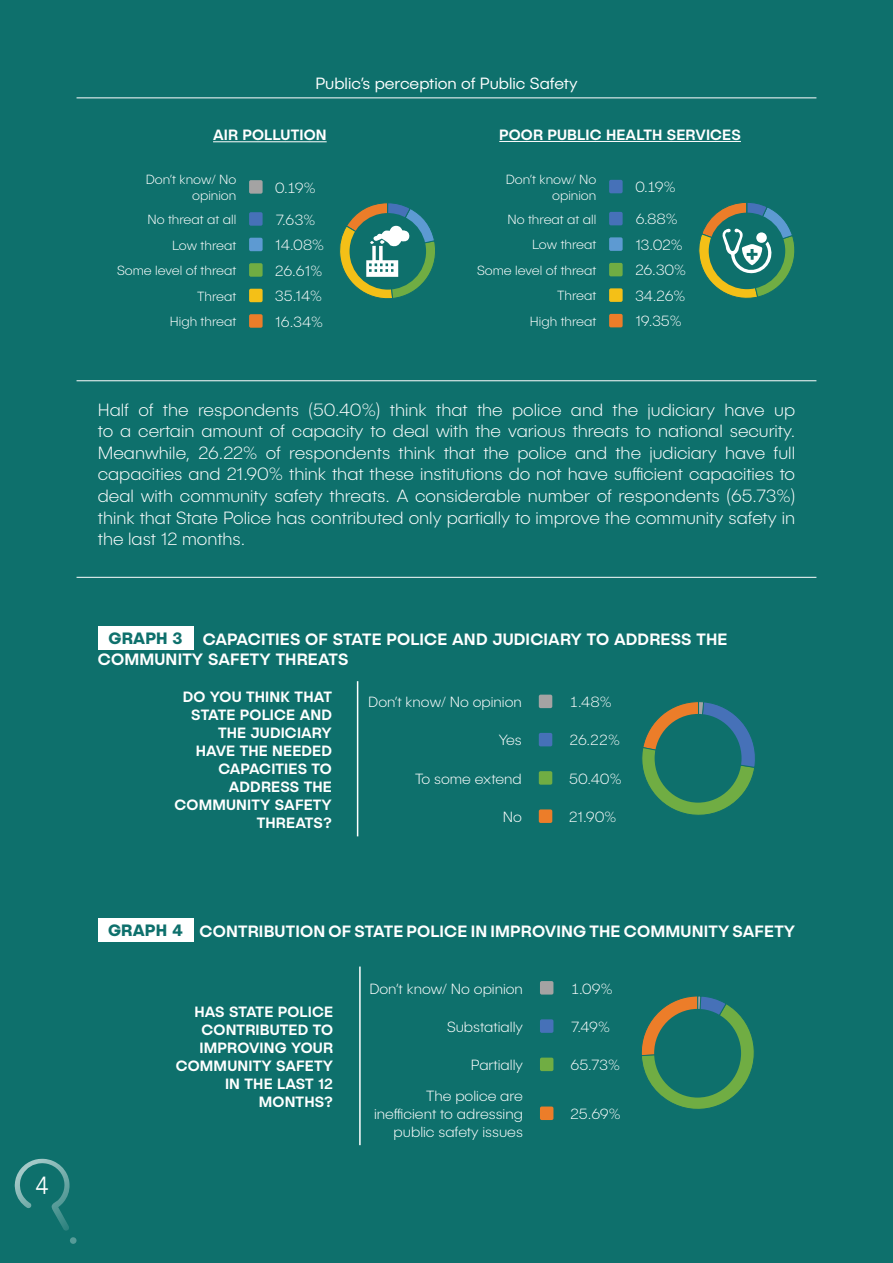
<style>
.page{position:relative;width:893px;height:1263px;background:#0e706c}
.page>*{position:absolute;margin:0;border:0;box-sizing:border-box;transform-origin:0 0}
.t1{font:300 25.2px "Publica Sans";color:#fff;scale:.83 1}
.t2{font:200 18px/21.6px "Publica Sans";color:#fff;text-align:justify}
.t3{font:500 16.5px/19.8px "Publica Sans";letter-spacing:.01em;color:#fff}
.t4{font:300 16.5px "Publica Sans";color:#fff}
.t5{font:700 16.5px "Publica Sans";letter-spacing:.01em;color:#0e706c}
.t6{font:200 15px/18px "Publica Sans";color:#fff;text-align:right}
.t7{font:500 15px/18px "Publica Sans";letter-spacing:.01em;color:#fff;text-align:right}
.t8{font:200 13.5px/16.2px "Publica Sans";color:#fff;text-align:right}
</style>
<div class="page">
<hr style="left:213px;top:141px;width:114px;height:1px;background:#fff">
<div style="left:249px;top:180px;width:14px;height:14px;background:#a4a3a3;border-radius:2px"></div>
<div style="left:249px;top:212px;width:14px;height:14px;background:#4671b8;border-radius:2px"></div>
<div style="left:249px;top:238px;width:14px;height:13px;background:#5d9ad2;border-radius:2px"></div>
<div style="left:249px;top:263px;width:14px;height:14px;background:#70ad43;border-radius:2px"></div>
<div style="left:249px;top:289px;width:14px;height:13px;background:#f4c017;border-radius:2px"></div>
<div style="left:249px;top:314px;width:14px;height:14px;background:#ec7d29;border-radius:2px"></div>
<svg style="left:339px;top:202px;width:96px;height:97px"></svg>
<hr style="left:499px;top:141px;width:242px;height:1px;background:#fff">
<div style="left:609px;top:180px;width:14px;height:13px;background:#4671b8;border-radius:2px"></div>
<div style="left:609px;top:212px;width:14px;height:13px;background:#4671b8;border-radius:2px"></div>
<div style="left:609px;top:237px;width:14px;height:14px;background:#5d9ad2;border-radius:2px"></div>
<div style="left:609px;top:263px;width:14px;height:13px;background:#70ad43;border-radius:2px"></div>
<div style="left:609px;top:288px;width:14px;height:14px;background:#f4c017;border-radius:2px"></div>
<div style="left:609px;top:314px;width:14px;height:13px;background:#ec7d29;border-radius:2px"></div>
<svg style="left:698px;top:202px;width:97px;height:97px"></svg>
<div style="left:756px;top:232px;width:11px;height:11px;background:#fff;border-radius:50%"></div>
<hr style="left:77px;top:380px;width:739px;height:1px;background:#fff">
<hr style="left:77px;top:577px;width:739px;height:1px;background:#fff">
<div style="left:98px;top:626px;width:95px;height:23px;background:#fff"></div>
<div style="left:539px;top:695px;width:13px;height:13px;background:#a4a3a3;border-radius:2px"></div>
<div style="left:539px;top:733px;width:13px;height:13px;background:#4671b8;border-radius:2px"></div>
<div style="left:539px;top:771px;width:13px;height:14px;background:#70ad43;border-radius:2px"></div>
<div style="left:539px;top:809px;width:13px;height:14px;background:#ec7d29;border-radius:2px"></div>
<svg style="left:642px;top:701px;width:113px;height:114px"></svg>
<div style="left:655px;top:714px;width:86px;height:89px;background:#0e706c;border-radius:50%"></div>
<hr style="left:357px;top:681px;width:1px;height:155px;background:#fff">
<div style="left:98px;top:918px;width:95px;height:24px;background:#fff"></div>
<div style="left:540px;top:981px;width:13px;height:13px;background:#a4a3a3;border-radius:2px"></div>
<div style="left:540px;top:1019px;width:13px;height:14px;background:#4671b8;border-radius:2px"></div>
<div style="left:540px;top:1057px;width:13px;height:14px;background:#70ad43;border-radius:2px"></div>
<div style="left:540px;top:1106px;width:13px;height:14px;background:#ec7d29;border-radius:2px"></div>
<svg style="left:641px;top:996px;width:113px;height:113px"></svg>
<div style="left:654px;top:1009px;width:87px;height:88px;background:#0e706c;border-radius:50%"></div>
<hr style="left:359px;top:966px;width:2px;height:179px;background:#fff">
<hr style="left:77px;top:97px;width:739px;height:1px;background:#fff">
<div style="left:70px;top:1237px;width:7px;height:7px;background:#569b98;border-radius:50%"></div>
<svg style="left:15px;top:1159px;width:55px;height:72px"></svg>
<p class="t1" style="left:36px;top:1169px;width:17px">4</p>
<p class="t4" style="left:315px;top:73px;width:264px">Public’s perception of Public Safety</p>
<p class="t7" style="left:213px;top:126px;width:115px">AIR POLLUTION</p>
<p class="t8" style="left:146px;top:171px;width:92px">Don’t know/ No opinion</p>
<p class="t6" style="left:275px;top:178px;width:42px">0.19%</p>
<p class="t8" style="left:147px;top:211px;width:90px">No threat at all</p>
<p class="t6" style="left:275px;top:210px;width:42px">7.63%</p>
<p class="t8" style="left:172px;top:237px;width:66px">Low threat</p>
<p class="t6" style="left:275px;top:236px;width:50px">14.08%</p>
<p class="t8" style="left:117px;top:262px;width:121px">Some level of threat</p>
<p class="t6" style="left:275px;top:261px;width:49px">26.61%</p>
<p class="t8" style="left:197px;top:288px;width:41px">Threat</p>
<p class="t6" style="left:275px;top:287px;width:48px">35.14%</p>
<p class="t8" style="left:170px;top:313px;width:68px">High threat</p>
<p class="t6" style="left:275px;top:312px;width:49px">16.34%</p>
<p class="t7" style="left:499px;top:125px;width:243px">POOR PUBLIC HEALTH SERVICES</p>
<p class="t8" style="left:506px;top:171px;width:92px">Don’t know/ No opinion</p>
<p class="t6" style="left:635px;top:178px;width:42px">0.19%</p>
<p class="t8" style="left:507px;top:211px;width:90px">No threat at all</p>
<p class="t6" style="left:635px;top:210px;width:44px">6.88%</p>
<p class="t8" style="left:532px;top:236px;width:66px">Low threat</p>
<p class="t6" style="left:635px;top:235px;width:49px">13.02%</p>
<p class="t8" style="left:477px;top:262px;width:121px">Some level of threat</p>
<p class="t6" style="left:635px;top:261px;width:52px">26.30%</p>
<p class="t8" style="left:557px;top:287px;width:41px">Threat</p>
<p class="t6" style="left:635px;top:286px;width:52px">34.26%</p>
<p class="t8" style="left:530px;top:313px;width:68px">High threat</p>
<p class="t6" style="left:635px;top:312px;width:48px">19.35%</p>
<p class="t2" style="left:98px;top:398px;width:699px">Half of the respondents (50.40%) think that the police and the judiciary have up to a certain amount of capacity to deal with the various threats to national security.<br>Meanwhile, 26.22% of respondents think that the police and the judiciary have full capacities and 21.90% think that these institutions do not have sufficient capacities to deal with community safety threats. A considerable number of respondents (65.73%) think that State Police has contributed only partially to improve the community safety in the last 12 months.</p>
<p class="t5" style="left:108px;top:628px;width:76px">GRAPH 3</p>
<p class="t3" style="left:98px;top:629px;width:631px;text-indent:105px">CAPACITIES OF STATE POLICE AND JUDICIARY TO ADDRESS THE<br>COMMUNITY SAFETY THREATS</p>
<p class="t7" style="left:175px;top:687px;width:159px">DO YOU THINK THAT<br>STATE POLICE AND<br>THE JUDICIARY<br>HAVE THE NEEDED<br>CAPACITIES TO<br>ADDRESS THE<br>COMMUNITY SAFETY<br>THREATS?</p>
<p class="t6" style="left:368px;top:693px;width:155px">Don’t know/ No opinion</p>
<p class="t6" style="left:569px;top:693px;width:44px">1.48%</p>
<p class="t6" style="left:499px;top:731px;width:24px">Yes</p>
<p class="t6" style="left:569px;top:731px;width:52px">26.22%</p>
<p class="t6" style="left:415px;top:769px;width:108px">To some extend</p>
<p class="t6" style="left:569px;top:769px;width:54px">50.40%</p>
<p class="t6" style="left:503px;top:807px;width:21px">No</p>
<p class="t6" style="left:569px;top:807px;width:49px">21.90%</p>
<p class="t5" style="left:108px;top:920px;width:77px">GRAPH 4</p>
<p class="t3" style="left:200px;top:921px;width:597px">CONTRIBUTION OF STATE POLICE IN IMPROVING THE COMMUNITY SAFETY</p>
<p class="t7" style="left:176px;top:1002px;width:159px">HAS STATE POLICE<br>CONTRIBUTED TO<br>IMPROVING YOUR<br>COMMUNITY SAFETY<br>IN THE LAST 12<br>MONTHS?</p>
<p class="t6" style="left:369px;top:979px;width:155px">Don’t know/ No opinion</p>
<p class="t6" style="left:570px;top:979px;width:44px">1.09%</p>
<p class="t6" style="left:447px;top:1017px;width:77px">Substatially</p>
<p class="t6" style="left:570px;top:1017px;width:41px">7.49%</p>
<p class="t6" style="left:471px;top:1056px;width:54px">Partially</p>
<p class="t6" style="left:570px;top:1056px;width:51px">65.73%</p>
<p class="t6" style="left:374px;top:1086px;width:150px">The police are inefficient to adressing public safety issues</p>
<p class="t6" style="left:570px;top:1104px;width:52px">25.69%</p>
</div>
